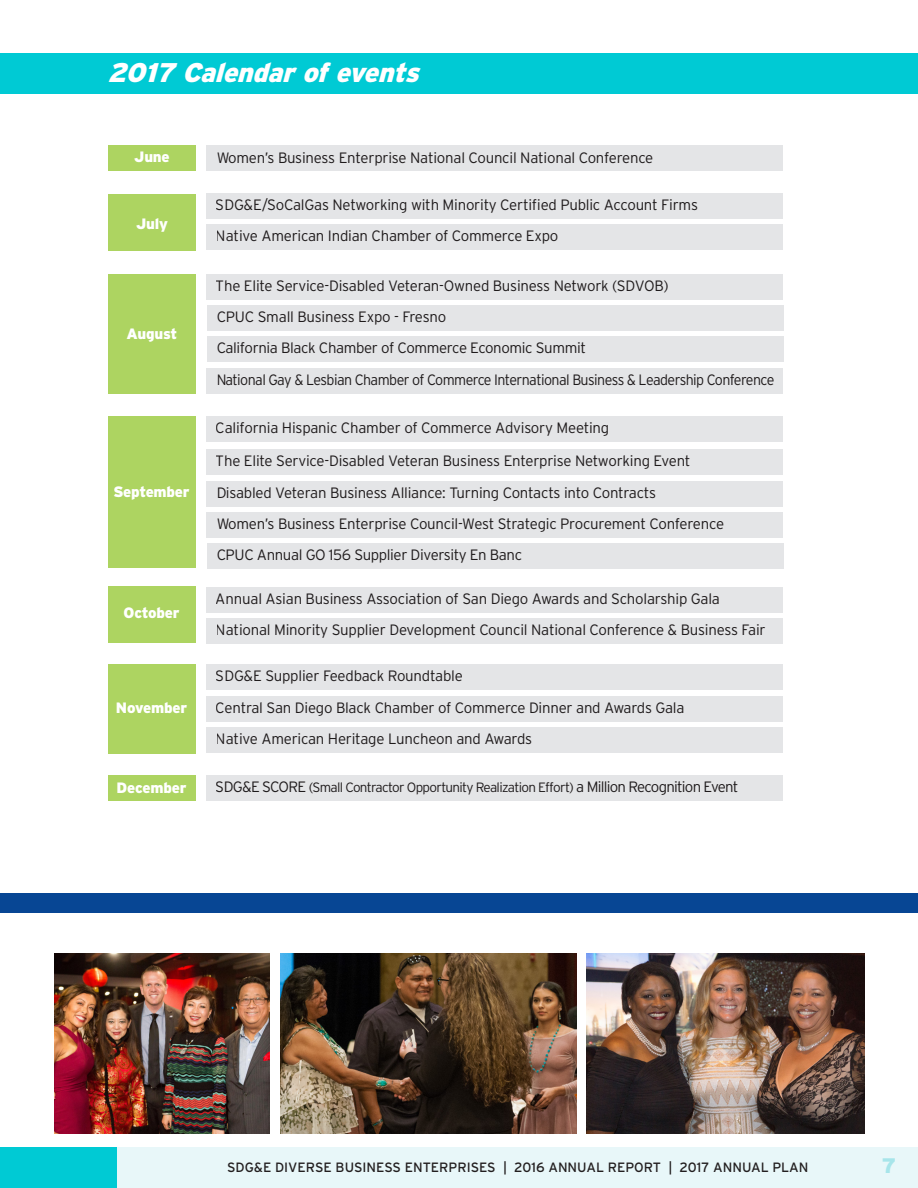
<style>
.page{position:relative;width:918px;height:1188px;background:#fff}
.page>*{position:absolute;margin:0;border:0;box-sizing:border-box;transform-origin:0 0}
.body{font:italic 900 27px "Interstate";color:#fff}
.t1{font:900 21px "Interstate";color:#a7e5ea}
.t2{font:300 15px/31.3px "Interstate";letter-spacing:-.015em;color:#231f20}
.t3{font:300 15px/31.5px "Interstate";letter-spacing:-.04em;color:#231f20}
.body-2{font:900 15px "Interstate";letter-spacing:-.015em;color:#fff}
.t4{font:300 13.5px "Interstate";letter-spacing:-.05em;color:#231f20}
.t5{font:13.5px "Interstate";color:#231f20}
.s1{font-size:15px}
</style>
<div class="page">
<div style="left:117px;top:1148px;width:801px;height:40px;background:#e8f7f9"></div>
<div style="left:0;top:1148px;width:117px;height:40px;background:#00cad4"></div>
<img style="left:587px;top:954px;width:277px;height:179px">
<img style="left:280px;top:954px;width:297px;height:179px">
<img style="left:54px;top:954px;width:216px;height:179px">
<div style="left:0;top:893px;width:918px;height:20px;background:#074694"></div>
<div style="left:206px;top:145px;width:577px;height:26px;background:#e4e5e7"></div>
<div style="left:109px;top:145px;width:87px;height:26px;background:#add461"></div>
<div style="left:206px;top:193px;width:576px;height:26px;background:#e4e5e7"></div>
<div style="left:206px;top:225px;width:576px;height:25px;background:#e4e5e7"></div>
<div style="left:206px;top:274px;width:576px;height:26px;background:#e4e5e7"></div>
<div style="left:108px;top:194px;width:88px;height:56px;background:#add461"></div>
<div style="left:108px;top:274px;width:88px;height:120px;background:#add461"></div>
<div style="left:206px;top:587px;width:576px;height:26px;background:#e4e5e7"></div>
<div style="left:206px;top:664px;width:576px;height:26px;background:#e4e5e7"></div>
<div style="left:206px;top:696px;width:576px;height:26px;background:#e4e5e7"></div>
<div style="left:206px;top:727px;width:576px;height:26px;background:#e4e5e7"></div>
<div style="left:206px;top:775px;width:576px;height:26px;background:#e4e5e7"></div>
<div style="left:108px;top:664px;width:88px;height:90px;background:#add461"></div>
<div style="left:108px;top:775px;width:88px;height:26px;background:#add461"></div>
<div style="left:108px;top:416px;width:88px;height:151px;background:#add461"></div>
<div style="left:108px;top:587px;width:87px;height:56px;background:#add461"></div>
<div style="left:206px;top:449px;width:576px;height:26px;background:#e4e5e7"></div>
<div style="left:206px;top:481px;width:577px;height:26px;background:#e4e5e7"></div>
<div style="left:206px;top:512px;width:577px;height:26px;background:#e4e5e7"></div>
<div style="left:207px;top:543px;width:576px;height:26px;background:#e4e5e7"></div>
<div style="left:206px;top:618px;width:576px;height:26px;background:#e4e5e7"></div>
<div style="left:207px;top:336px;width:576px;height:26px;background:#e4e5e7"></div>
<div style="left:206px;top:368px;width:577px;height:26px;background:#e4e5e7"></div>
<div style="left:0;top:53px;width:918px;height:40px;background:#00cad4"></div>
<div style="left:207px;top:305px;width:576px;height:26px;background:#e4e5e7"></div>
<div style="left:206px;top:416px;width:576px;height:26px;background:#e4e5e7"></div>
<p class="body" style="left:108px;top:57px;width:321px">2017 Calendarofevents</p>
<p class="body-2" style="left:134px;top:148px;width:37px">June</p>
<p class="t2" style="left:216px;top:142px;width:439px">Women’s Business Enterprise National Council National Conference</p>
<p class="t2" style="left:216px;top:189px;width:484px">SDG&amp;E/SoCalGas Networking with Minority Certified Public Account Firms<br>Native American Indian Chamber of Commerce Expo</p>
<p class="t2" style="left:216px;top:270px;width:454px">The Elite Service-Disabled Veteran-Owned Business Network (SDVOB)</p>
<p class="body-2" style="left:136px;top:215px;width:33px">July</p>
<p class="body-2" style="left:127px;top:325px;width:52px">August</p>
<p class="body-2" style="left:113px;top:483px;width:78px">September</p>
<p class="body-2" style="left:124px;top:604px;width:57px">October</p>
<p class="body-2" style="left:116px;top:699px;width:73px">November</p>
<p class="body-2" style="left:117px;top:779px;width:71px">December</p>
<p class="t2" style="left:217px;top:301px;width:231px">CPUC Small Business Expo - Fresno</p>
<p class="t3" style="left:216px;top:332px;width:560px">California Black Chamber of Commerce Economic Summit<br>National Gay &amp; Lesbian Chamber of Commerce International Business &amp; Leadership Conference</p>
<p class="t2" style="left:216px;top:412px;width:395px">California Hispanic Chamber of Commerce Advisory Meeting</p>
<p class="t2" style="left:216px;top:445px;width:510px">The Elite Service-Disabled Veteran Business Enterprise Networking Event Disabled Veteran Business Alliance: Turning Contacts into Contracts<br>Women’s Business Enterprise Council-West Strategic Procurement Conference CPUC Annual GO 156 Supplier Diversity En Banc</p>
<p class="t2" style="left:216px;top:583px;width:506px">Annual Asian Business Association of San Diego Awards and Scholarship Gala</p>
<p class="t2" style="left:216px;top:614px;width:551px">National Minority Supplier Development Council National Conference &amp; Business Fair</p>
<p class="t2" style="left:216px;top:660px;width:470px">SDG&amp;E Supplier Feedback Roundtable<br>Central San Diego Black Chamber of Commerce Dinner and Awards Gala<br>Native American Heritage Luncheon and Awards</p>
<p class="t4" style="left:216px;top:779px;width:524px"><span class="s1">SDG&amp;E SCORE</span> (Small Contractor Opportunity Realization Effort) <span class="s1">a Million Recognition Event</span></p>
<p class="t5" style="left:227px;top:1159px;width:583px">SDG&amp;E DIVERSE BUSINESS ENTERPRISES | 2016 ANNUAL REPORT | 2017 ANNUAL PLAN</p>
<p class="t1" style="left:882px;top:1153px;width:16px">7</p>
</div>
